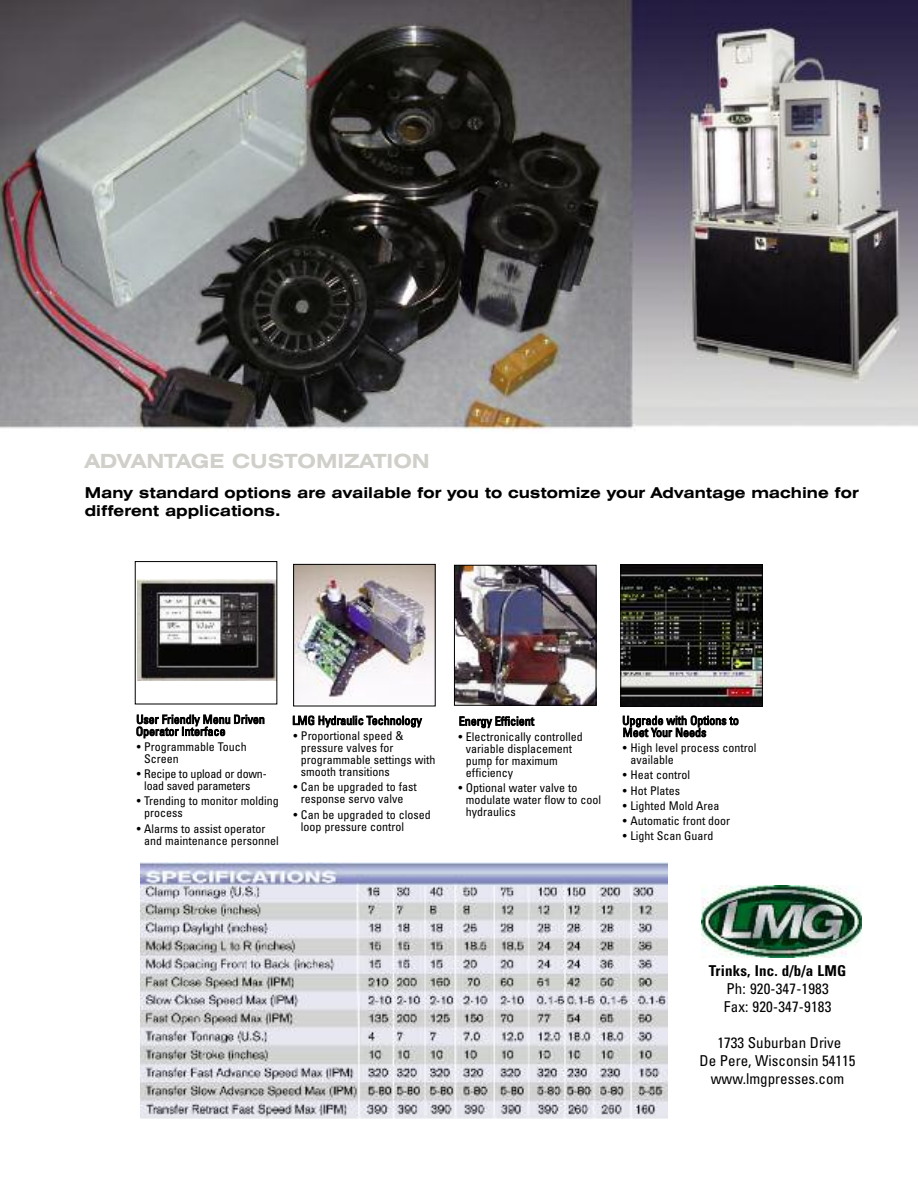
<style>
.page{position:relative;width:918px;height:1188px;background:#fff}
.page>*{position:absolute;margin:0;border:0;box-sizing:border-box;transform-origin:0 0}
.t1{font:700 expanded 19.5px "Swiss 721 BT";color:#d0cfca}
.t2{font:700 expanded 15px/18px "Swiss 721 BT";color:#000}
.t3{font:condensed 15px/18px "Univers";color:#000}
.t4{font:700 condensed 15px "Univers";letter-spacing:.015em;color:#000}
.t5{font:condensed 12px/12px "Univers";color:#000}
.t6{font:condensed 12px/12px "Univers";letter-spacing:-.02em;color:#000}
</style>
<div class="page">
<img style="left:0;top:0;width:918px;height:1119px">
<img style="left:141px;top:863px;width:526px;height:255px">
<div style="left:135px;top:562px;width:142px;height:142px;background:#fff"></div>
<img style="left:137px;top:579px;width:138px;height:102px">
<img style="left:295px;top:566px;width:139px;height:138px">
<div style="left:293px;top:564px;width:143px;height:142px;border:1px solid #000"></div>
<img style="left:456px;top:567px;width:138px;height:137px">
<div style="left:454px;top:565px;width:142px;height:141px;border:1px solid #000"></div>
<img style="left:622px;top:566px;width:139px;height:139px">
<div style="left:620px;top:564px;width:143px;height:143px;border:1px solid #000"></div>
<img style="left:702px;top:885px;width:159px;height:73px">
<h1 class="t1" style="left:85px;top:454px;width:347px">ADVANTAGE CUSTOMIZATION</h1>
<p class="t2" style="left:85px;top:485px;width:776px">Many standard options are available for you to customize your Advantage machine for different applications.</p>
<p class="t5" style="left:136px;top:714px;width:130px">User Friendly Menu Driven<br>Operator Interface</p>
<p class="t5" style="left:144px;top:742px;width:104px;text-indent:-7px">• Programmable Touch<br>Screen</p>
<p class="t6" style="left:144px;top:769px;width:124px;text-indent:-7px">• Recipe to upload or down&shy;load saved parameters</p>
<p class="t5" style="left:144px;top:796px;width:136px;text-indent:-7px">• Trending to monitor molding process</p>
<p class="t5" style="left:144px;top:823px;width:136px;text-indent:-7px">• Alarms to assist operator and maintenance personnel</p>
<p class="t5" style="left:292px;top:715px;width:131px">LMG Hydraulic Technology</p>
<p class="t5" style="left:301px;top:731px;width:136px;text-indent:-7px">• Proportional speed &amp; pressure valves for programmable settings with smooth transitions</p>
<p class="t5" style="left:293px;top:782px;width:125px;text-align:center">• Can be upgraded to fast response servo valve</p>
<p class="t5" style="left:301px;top:809px;width:131px;text-indent:-7px">• Can be upgraded to closed loop pressure control</p>
<p class="t5" style="left:459px;top:716px;width:77px">Energy Efficient</p>
<p class="t5" style="left:466px;top:732px;width:118px;text-indent:-7px">• Electronically controlled variable displacement pump for maximum efficiency</p>
<p class="t5" style="left:466px;top:783px;width:137px;text-indent:-7px">• Optional water valve to modulate water flow to cool hydraulics</p>
<p class="t5" style="left:622px;top:715px;width:118px">Upgrade with Options to<br>Meet Your Needs</p>
<p class="t5" style="left:630px;top:743px;width:128px;text-indent:-7px">• High level process control available</p>
<p class="t5" style="left:623px;top:770px;width:69px">• Heat control</p>
<p class="t5" style="left:623px;top:785px;width:59px">• Hot Plates</p>
<p class="t5" style="left:623px;top:801px;width:98px">• Lighted Mold Area</p>
<p class="t5" style="left:623px;top:816px;width:109px">• Automatic front door</p>
<p class="t5" style="left:623px;top:831px;width:92px">• Light Scan Guard</p>
<p class="t4" style="left:709px;top:965px;width:139px">Trinks, Inc. d/b/a LMG</p>
<p class="t3" style="left:724px;top:981px;width:109px">Ph: 920-347-1983<br>Fax: 920-347-9183</p>
<p class="t3" style="left:700px;top:1035px;width:157px;text-align:center">1733 Suburban Drive<br>De Pere, Wisconsin 54115 www.lmgpresses.com</p>
</div>
